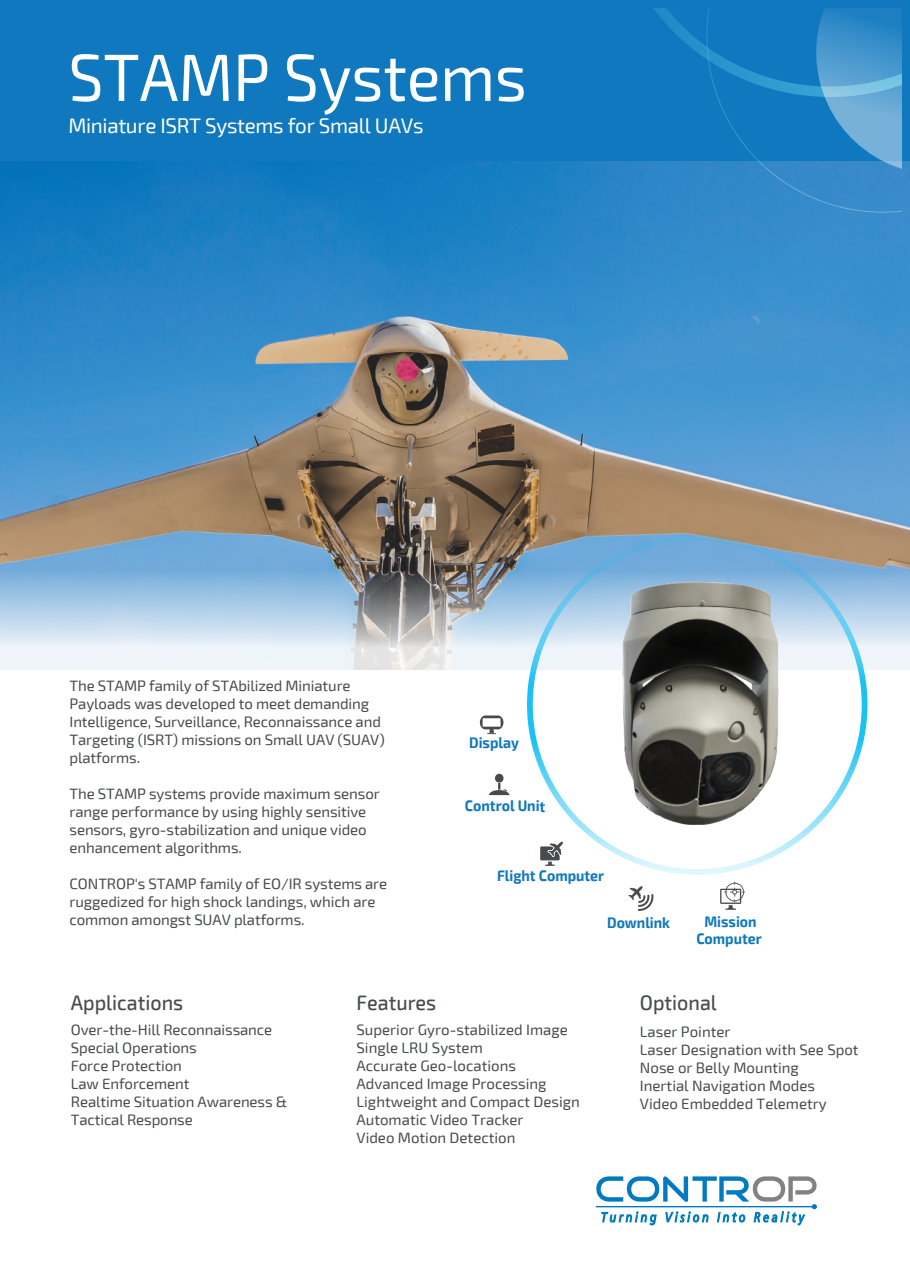
<style>
.page{position:relative;width:910px;height:1280px;background:#fff}
.page>*{position:absolute;margin:0;border:0;box-sizing:border-box;transform-origin:0 0}
.t1{font:66.75px "Exo 2";letter-spacing:-.005em;color:#fff;scale:.94 1}
.t2{font:21px "Exo 2";letter-spacing:-.015em;color:#fff}
.t3{font:500 21px "Exo 2";color:#474b4c;scale:.94 1}
.t4{font:15px/18px "Exo 2";letter-spacing:-.005em;color:#474b4c}
.t5{font:700 15px/17px "Exo 2";color:#1078bf;text-align:center;scale:.94 1}
</style>
<div class="page">
<img style="left:0;top:160px;width:910px;height:510px">
<img style="left:616px;top:579px;width:169px;height:246px">
<svg style="left:596px;top:1176px;width:221px;height:50px"></svg>
<div style="left:0;top:0;width:910px;height:160px;background:#1078bf"></div>
<svg style="left:616px;top:9px;width:285px;height:203px"></svg>
<svg style="left:489px;top:783px;width:20px;height:12px"></svg>
<div style="left:495px;top:774px;width:9px;height:9px;background:#474b4c;border-radius:50%"></div>
<svg style="left:480px;top:715px;width:23px;height:19px"></svg>
<svg style="left:540px;top:841px;width:23px;height:25px"></svg>
<svg style="left:720px;top:882px;width:25px;height:28px"></svg>
<svg style="left:628px;top:886px;width:26px;height:25px"></svg>
<h1 class="t1" style="left:68px;top:39px;width:489px">STAMP Systems</h1>
<h2 class="t2" style="left:68px;top:114px;width:357px">Miniature ISRT Systems for Small UAVs</h2>
<p class="t4" style="left:70px;top:677px;width:317px">The STAMP family of STAbilized Miniature Payloads was developed to meet demanding Intelligence, Surveillance, Reconnaissance and Targeting (ISRT) missions on Small UAV (SUAV) platforms.</p>
<p class="t4" style="left:70px;top:785px;width:312px">The STAMP systems provide maximum sensor range performance by using highly sensitive sensors, gyro-stabilization and unique video enhancement algorithms.</p>
<p class="t4" style="left:70px;top:875px;width:319px">CONTROP's STAMP family of EO/IR systems are ruggedized for high shock landings, which are common amongst SUAV platforms.</p>
<p class="t5" style="left:469px;top:735px;width:55px">Display</p>
<p class="t5" style="left:465px;top:798px;width:87px">Control Unit</p>
<p class="t5" style="left:497px;top:867px;width:115px">Flight Computer</p>
<p class="t5" style="left:607px;top:914px;width:69px">Downlink</p>
<p class="t5" style="left:696px;top:913px;width:71px">Mission<br>Computer</p>
<h2 class="t3" style="left:71px;top:990px;width:121px">Applications</h2>
<p class="t4" style="left:71px;top:1021px;width:218px">Over-the-Hill Reconnaissance<br>Special Operations<br>Force Protection<br>Law Enforcement<br>Realtime Situation Awareness &amp;<br>Tactical Response</p>
<h2 class="t3" style="left:357px;top:990px;width:86px">Features</h2>
<p class="t4" style="left:357px;top:1021px;width:225px">Superior Gyro-stabilized Image<br>Single LRU System<br>Accurate Geo-locations<br>Advanced Image Processing<br>Lightweight and Compact Design<br>Automatic Video Tracker<br>Video Motion Detection</p>
<h2 class="t3" style="left:640px;top:990px;width:83px">Optional</h2>
<p class="t4" style="left:640px;top:1023px;width:220px">Laser Pointer<br>Laser Designation with See Spot<br>Nose or Belly Mounting<br>Inertial Navigation Modes<br>Video Embedded Telemetry</p>
</div>
